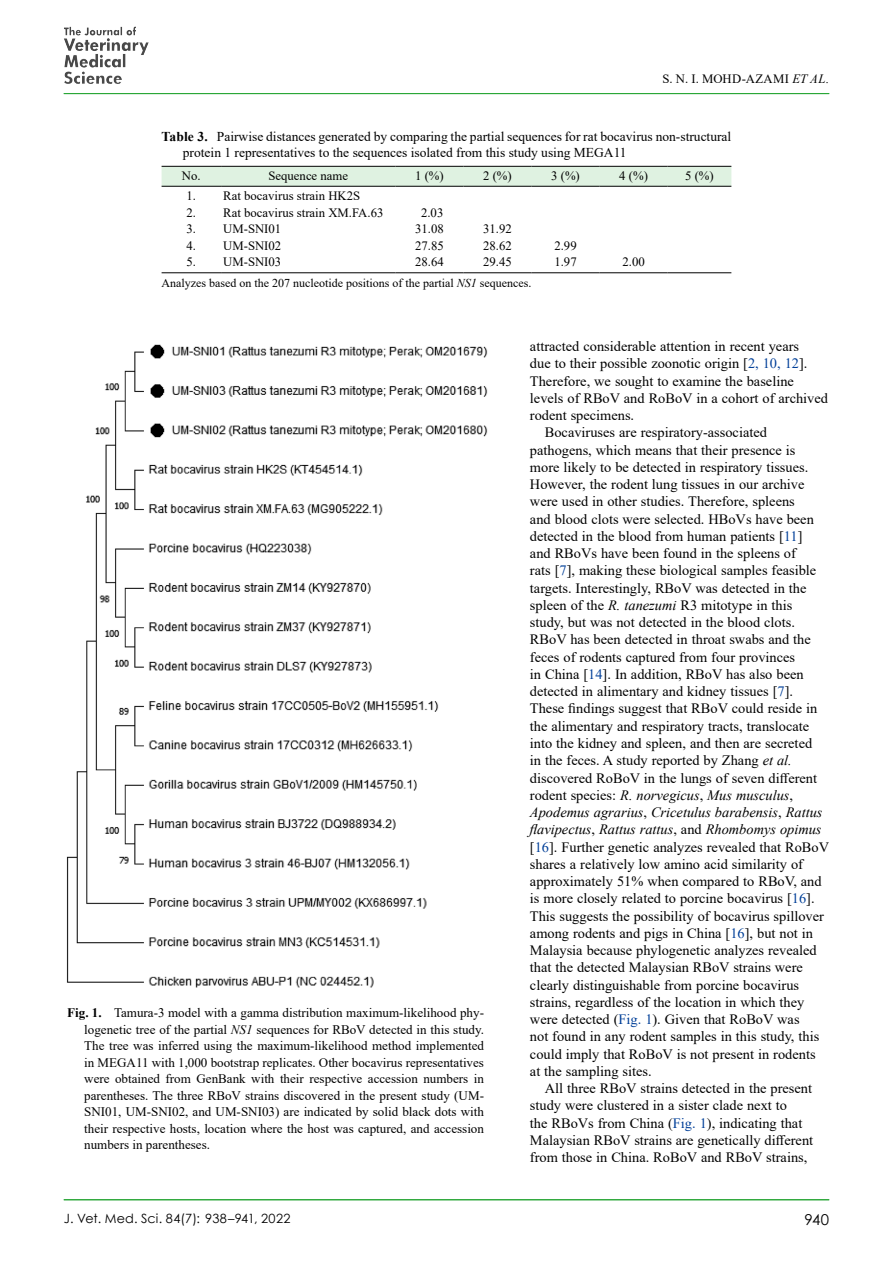
<style>
.page{position:relative;width:893px;height:1263px;background:#fff}
.page>*{position:absolute;margin:0;border:0;box-sizing:border-box;transform-origin:0 0}
.t1{font:15px "Century Gothic";color:#000}
.t2{font:14.25px "Times New Roman";color:#000}
.t3{font:italic 14.25px "Times New Roman";color:#000}
.t4{font:13.5px/16.5px "Times New Roman";color:#000}
.t5{font:13.05px/16.5px "Times New Roman";color:#000;text-align:justify}
.t6{font:12.75px "Times New Roman";color:#000}
.t7{font:12.75px "Century Gothic";letter-spacing:.015em;color:#000}
.t8{font:12.75px "Times New Roman";letter-spacing:.03em;color:#000}
.t9{font:12px "Times New Roman";color:#000}
.s1{font-style:italic}
.s2{font-weight:700}
.s3{color:#003f98}
.s4{font-style:normal}
</style>
<div class="page">
<img style="left:64px;top:27px;width:74px;height:24px">
<hr style="left:64px;top:93px;width:765px;height:1px;background:#2aa738">
<hr style="left:64px;top:1199px;width:765px;height:1px;background:#2aa738">
<img style="left:67px;top:344px;width:420px;height:644px">
<div style="left:162px;top:167px;width:569px;height:19px;background:#dff2e1"></div>
<hr style="left:162px;top:166px;width:59px;height:1px;background:#000">
<hr style="left:221px;top:166px;width:174px;height:1px;background:#000">
<hr style="left:395px;top:166px;width:68px;height:1px;background:#000">
<hr style="left:463px;top:166px;width:68px;height:1px;background:#000">
<hr style="left:531px;top:166px;width:69px;height:1px;background:#000">
<hr style="left:600px;top:166px;width:68px;height:1px;background:#000">
<hr style="left:668px;top:166px;width:63px;height:1px;background:#000">
<hr style="left:162px;top:186px;width:59px;height:1px;background:#000">
<hr style="left:221px;top:186px;width:174px;height:1px;background:#000">
<hr style="left:395px;top:186px;width:68px;height:1px;background:#000">
<hr style="left:463px;top:186px;width:68px;height:1px;background:#000">
<hr style="left:531px;top:186px;width:69px;height:1px;background:#000">
<hr style="left:600px;top:186px;width:68px;height:1px;background:#000">
<hr style="left:668px;top:186px;width:63px;height:1px;background:#000">
<hr style="left:162px;top:272px;width:59px;height:1px;background:#000">
<hr style="left:221px;top:272px;width:174px;height:1px;background:#000">
<hr style="left:395px;top:272px;width:68px;height:1px;background:#000">
<hr style="left:463px;top:272px;width:68px;height:1px;background:#000">
<hr style="left:531px;top:272px;width:69px;height:1px;background:#000">
<hr style="left:600px;top:272px;width:68px;height:1px;background:#000">
<hr style="left:668px;top:272px;width:63px;height:1px;background:#000">
<p class="t8" style="left:662px;top:70px;width:168px">S. N. I. MOHD-AZAMI <span class="s1">ET AL.</span></p>
<p class="t4" style="left:183px;top:128px;width:550px;text-indent:-21px"><span class="s2">Table 3.</span> Pairwise distances generated by comparing the partial sequences for rat bocavirus non-structural protein 1 representatives to the sequences isolated from this study using MEGA11</p>
<p class="t6" style="left:182px;top:167px;width:20px">No.</p>
<p class="t6" style="left:268px;top:167px;width:81px">Sequence name</p>
<p class="t6" style="left:415px;top:167px;width:30px">1 (%)</p>
<p class="t6" style="left:483px;top:167px;width:30px">2 (%)</p>
<p class="t6" style="left:551px;top:167px;width:30px">3 (%)</p>
<p class="t6" style="left:619px;top:167px;width:30px">4 (%)</p>
<p class="t6" style="left:685px;top:167px;width:30px">5 (%)</p>
<p class="t6" style="left:187px;top:187px;width:175px">1. Rat bocavirus strain HK2S</p>
<p class="t6" style="left:187px;top:203px;width:198px">2. Rat bocavirus strain XM.FA.63</p>
<p class="t6" style="left:421px;top:203px;width:24px">2.03</p>
<p class="t6" style="left:187px;top:220px;width:96px">3. UM-SNI01</p>
<p class="t6" style="left:415px;top:220px;width:30px">31.08</p>
<p class="t6" style="left:483px;top:220px;width:30px">31.92</p>
<p class="t6" style="left:187px;top:237px;width:96px">4. UM-SNI02</p>
<p class="t6" style="left:415px;top:237px;width:30px">27.85</p>
<p class="t6" style="left:483px;top:237px;width:30px">28.62</p>
<p class="t6" style="left:554px;top:237px;width:24px">2.99</p>
<p class="t6" style="left:187px;top:253px;width:96px">5. UM-SNI03</p>
<p class="t6" style="left:415px;top:253px;width:30px">28.64</p>
<p class="t6" style="left:483px;top:253px;width:30px">29.45</p>
<p class="t6" style="left:554px;top:253px;width:24px">1.97</p>
<p class="t6" style="left:622px;top:253px;width:24px">2.00</p>
<p class="t9" style="left:162px;top:275px;width:371px">Analyzes based on the 207 nucleotide positions of the partial <span class="s1">NS1</span> sequences.</p>
<p class="t5" style="left:84px;top:1004px;width:401px;text-indent:-17px"><span class="s2">Fig. 1.</span> Tamura-3 model with a gamma distribution maximum-likelihood phy&shy;logenetic tree of the partial <span class="s1">NS1</span> sequences for RBoV detected in this study.<br>The tree was inferred using the maximum-likelihood method implemented in MEGA11 with 1,000 bootstrap replicates. Other bocavirus representatives were obtained from GenBank with their respective accession numbers in parentheses. The three RBoV strains discovered in the present study (UM-SNI01, UM-SNI02, and UM-SNI03) are indicated by solid black dots with their respective hosts, location where the host was captured, and accession numbers in parentheses.</p>
<p class="t2" style="left:530px;top:336px;width:271px">attracted considerable attention in recent years</p>
<p class="t2" style="left:530px;top:353px;width:279px">due to their possible zoonotic origin [<span class="s3">2, 10, 12</span>].</p>
<p class="t2" style="left:530px;top:371px;width:265px">Therefore, we sought to examine the baseline</p>
<p class="t2" style="left:530px;top:388px;width:300px">levels of RBoV and RoBoV in a cohort of archived</p>
<p class="t2" style="left:530px;top:405px;width:106px">rodent specimens.</p>
<p class="t2" style="left:545px;top:422px;width:224px">Bocaviruses are respiratory-associated</p>
<p class="t2" style="left:530px;top:440px;width:267px">pathogens, which means that their presence is</p>
<p class="t2" style="left:530px;top:457px;width:280px">more likely to be detected in respiratory tissues.</p>
<p class="t2" style="left:530px;top:474px;width:276px">However, the rodent lung tissues in our archive</p>
<p class="t2" style="left:530px;top:491px;width:266px">were used in other studies. Therefore, spleens</p>
<p class="t2" style="left:530px;top:509px;width:285px">and blood clots were selected. HBoVs have been</p>
<p class="t2" style="left:530px;top:526px;width:274px">detected in the blood from human patients [<span class="s3">11</span>]</p>
<p class="t2" style="left:530px;top:543px;width:267px">and RBoVs have been found in the spleens of</p>
<p class="t2" style="left:530px;top:561px;width:288px">rats [<span class="s3">7</span>], making these biological samples feasible</p>
<p class="t2" style="left:530px;top:578px;width:278px">targets. Interestingly, RBoV was detected in the</p>
<p class="t2" style="left:530px;top:595px;width:264px">spleen of the <span class="s1">R. tanezumi</span> R3 mitotype in this</p>
<p class="t2" style="left:530px;top:612px;width:266px">study, but was not detected in the blood clots.</p>
<p class="t2" style="left:530px;top:630px;width:282px">RBoV has been detected in throat swabs and the</p>
<p class="t2" style="left:530px;top:647px;width:267px">feces of rodents captured from four provinces</p>
<p class="t2" style="left:530px;top:664px;width:275px">in China [<span class="s3">14</span>]. In addition, RBoV has also been</p>
<p class="t2" style="left:530px;top:681px;width:265px">detected in alimentary and kidney tissues [<span class="s3">7</span>].</p>
<p class="t2" style="left:530px;top:699px;width:289px">These findings suggest that RBoV could reside in</p>
<p class="t2" style="left:530px;top:716px;width:281px">the alimentary and respiratory tracts, translocate</p>
<p class="t2" style="left:530px;top:733px;width:284px">into the kidney and spleen, and then are secreted</p>
<p class="t2" style="left:530px;top:750px;width:263px">in the feces. A study reported by Zhang <span class="s1">et al.</span></p>
<p class="t2" style="left:530px;top:768px;width:289px">discovered RoBoV in the lungs of seven different</p>
<p class="t3" style="left:530px;top:785px;width:265px"><span class="s4">rodent species:</span> R. norvegicus<span class="s4">,</span> Mus musculus<span class="s4">,</span></p>
<p class="t3" style="left:530px;top:802px;width:294px">Apodemus agrarius<span class="s4">,</span> Cricetulus barabensis<span class="s4">,</span> Rattus</p>
<p class="t3" style="left:530px;top:820px;width:293px">flavipectus<span class="s4">,</span> Rattus rattus<span class="s4">, and</span> Rhombomys opimus</p>
<p class="t2" style="left:530px;top:837px;width:301px">[<span class="s3">16</span>]. Further genetic analyzes revealed that RoBoV</p>
<p class="t2" style="left:530px;top:854px;width:275px">shares a relatively low amino acid similarity of</p>
<p class="t2" style="left:530px;top:871px;width:293px">approximately 51% when compared to RBoV, and</p>
<p class="t2" style="left:530px;top:888px;width:286px">is more closely related to porcine bocavirus [<span class="s3">16</span>].</p>
<p class="t2" style="left:530px;top:906px;width:296px">This suggests the possibility of bocavirus spillover</p>
<p class="t2" style="left:530px;top:923px;width:285px">among rodents and pigs in China [<span class="s3">16</span>], but not in</p>
<p class="t2" style="left:530px;top:940px;width:288px">Malaysia because phylogenetic analyzes revealed</p>
<p class="t2" style="left:530px;top:957px;width:274px">that the detected Malaysian RBoV strains were</p>
<p class="t2" style="left:530px;top:975px;width:271px">clearly distinguishable from porcine bocavirus</p>
<p class="t2" style="left:530px;top:992px;width:276px">strains, regardless of the location in which they</p>
<p class="t2" style="left:530px;top:1009px;width:271px">were detected (<span class="s3">Fig. 1</span>). Given that RoBoV was</p>
<p class="t2" style="left:530px;top:1026px;width:291px">not found in any rodent samples in this study, this</p>
<p class="t2" style="left:530px;top:1044px;width:287px">could imply that RoBoV is not present in rodents</p>
<p class="t2" style="left:530px;top:1061px;width:123px">at the sampling sites.</p>
<p class="t2" style="left:545px;top:1078px;width:269px">All three RBoV strains detected in the present</p>
<p class="t2" style="left:530px;top:1095px;width:259px">study were clustered in a sister clade next to</p>
<p class="t2" style="left:530px;top:1113px;width:274px">the RBoVs from China (<span class="s3">Fig. 1</span>), indicating that</p>
<p class="t2" style="left:530px;top:1130px;width:285px">Malaysian RBoV strains are genetically different</p>
<p class="t2" style="left:530px;top:1147px;width:279px">from those in China. RoBoV and RBoV strains,</p>
<p class="t7" style="left:64px;top:1209px;width:228px">J. Vet. Med. Sci. 84(7): 938–941, 2022</p>
<p class="t1" style="left:805px;top:1209px;width:26px">940</p>
</div>
